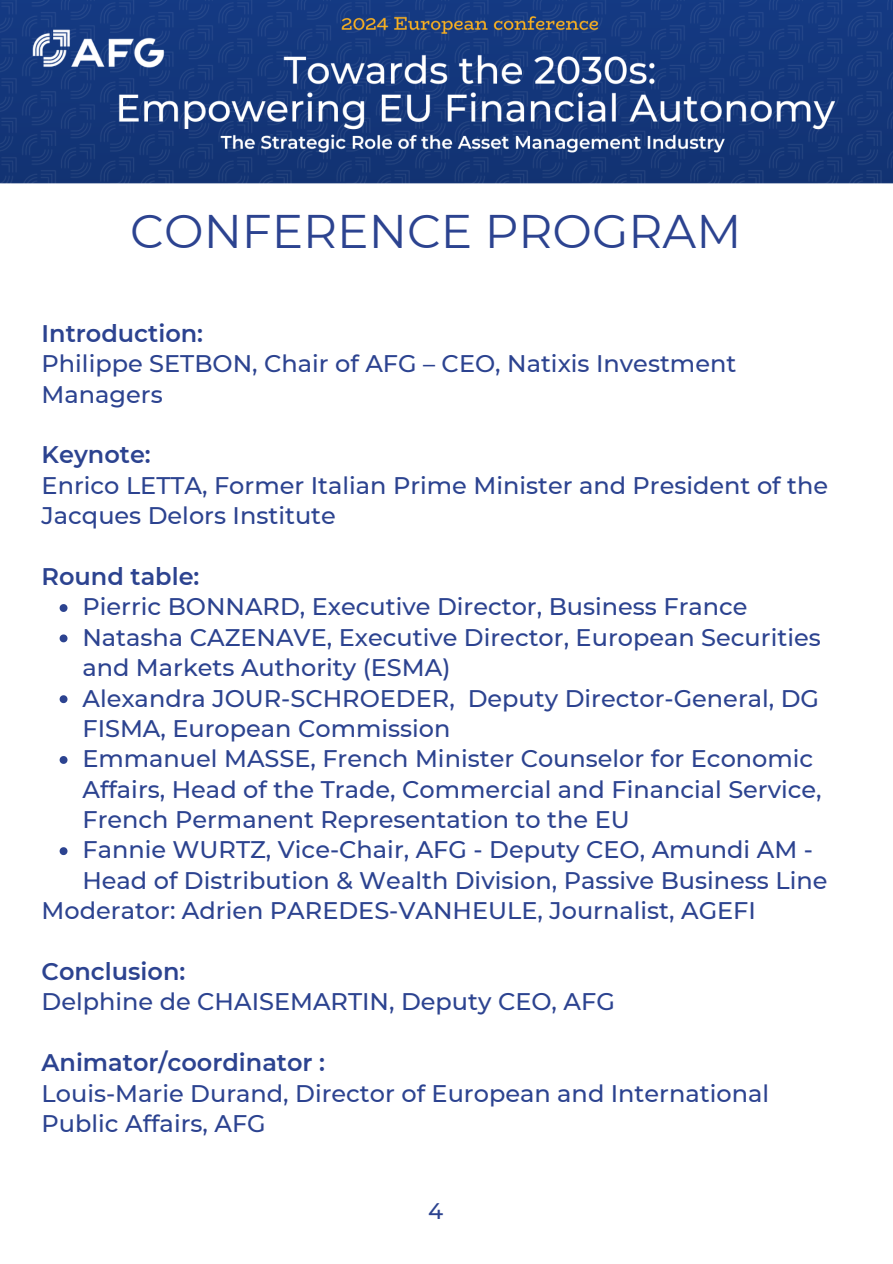
<style>
.page{position:relative;width:893px;height:1264px;background:#fff}
.page>*{position:absolute;margin:0;border:0;box-sizing:border-box;transform-origin:0 0}
.t1{font:47.1px "Montserrat";color:#2c4390}
.t2{font:500 24px/30.3px "Montserrat";color:#2c4390}
.t3{font:600 24px "Montserrat";color:#2c4390}
.t4{font:500 22.5px "Montserrat";color:#2c4390}
.s1{font-weight:600}
</style>
<div class="page">
<svg style="left:0;top:183px;width:288px;height:1px"></svg>
<svg style="left:60px;top:604px;width:7px;height:8px"></svg>
<svg style="left:60px;top:634px;width:7px;height:8px"></svg>
<svg style="left:60px;top:695px;width:7px;height:8px"></svg>
<svg style="left:60px;top:756px;width:7px;height:8px"></svg>
<svg style="left:60px;top:847px;width:7px;height:8px"></svg>
<img style="left:0;top:0;width:892px;height:183px">
<p class="t1" style="left:130px;top:202px;width:612px">CONFERENCE PROGRAM</p>
<p class="t2" style="left:42px;top:318px;width:696px"><span class="s1">Introduction:<br></span>Philippe SETBON, Chair of AFG – CEO, Natixis Investment<br>Managers</p>
<h1 class="t2" style="left:42px;top:439px;width:788px"><span class="s1">Keynote:<br></span>Enrico LETTA, Former Italian Prime Minister and President of the<br>Jacques Delors Institute</h1>
<h2 class="t3" style="left:42px;top:561px;width:159px">Round table:</h2>
<h2 class="t2" style="left:82px;top:591px;width:666px">Pierric BONNARD, Executive Director, Business France</h2>
<h2 class="t2" style="left:82px;top:622px;width:739px">Natasha CAZENAVE, Executive Director, European Securities and Markets Authority (ESMA)</h2>
<p class="t2" style="left:82px;top:682px;width:738px">Alexandra JOUR-SCHROEDER, Deputy Director-General, DG<br>FISMA, European Commission</p>
<p class="t2" style="left:82px;top:743px;width:740px">Emmanuel MASSE, French Minister Counselor for Economic<br>Affairs, Head of the Trade, Commercial and Financial Service,<br>French Permanent Representation to the EU</p>
<p class="t2" style="left:82px;top:834px;width:746px">Fannie WURTZ, Vice-Chair, AFG - Deputy CEO, Amundi AM -<br>Head of Distribution &amp; Wealth Division, Passive Business Line</p>
<p class="t2" style="left:42px;top:895px;width:715px">Moderator: Adrien PAREDES-VANHEULE, Journalist, AGEFI</p>
<p class="t2" style="left:42px;top:956px;width:574px"><span class="s1">Conclusion:<br></span>Delphine de CHAISEMARTIN, Deputy CEO, AFG</p>
<h2 class="t2" style="left:42px;top:1047px;width:729px"><span class="s1">Animator/coordinator :<br></span>Louis-Marie Durand, Director of European and International<br>Public Affairs, AFG</h2>
<h2 class="t4" style="left:428px;top:1197px;width:17px">4</h2>
</div>
